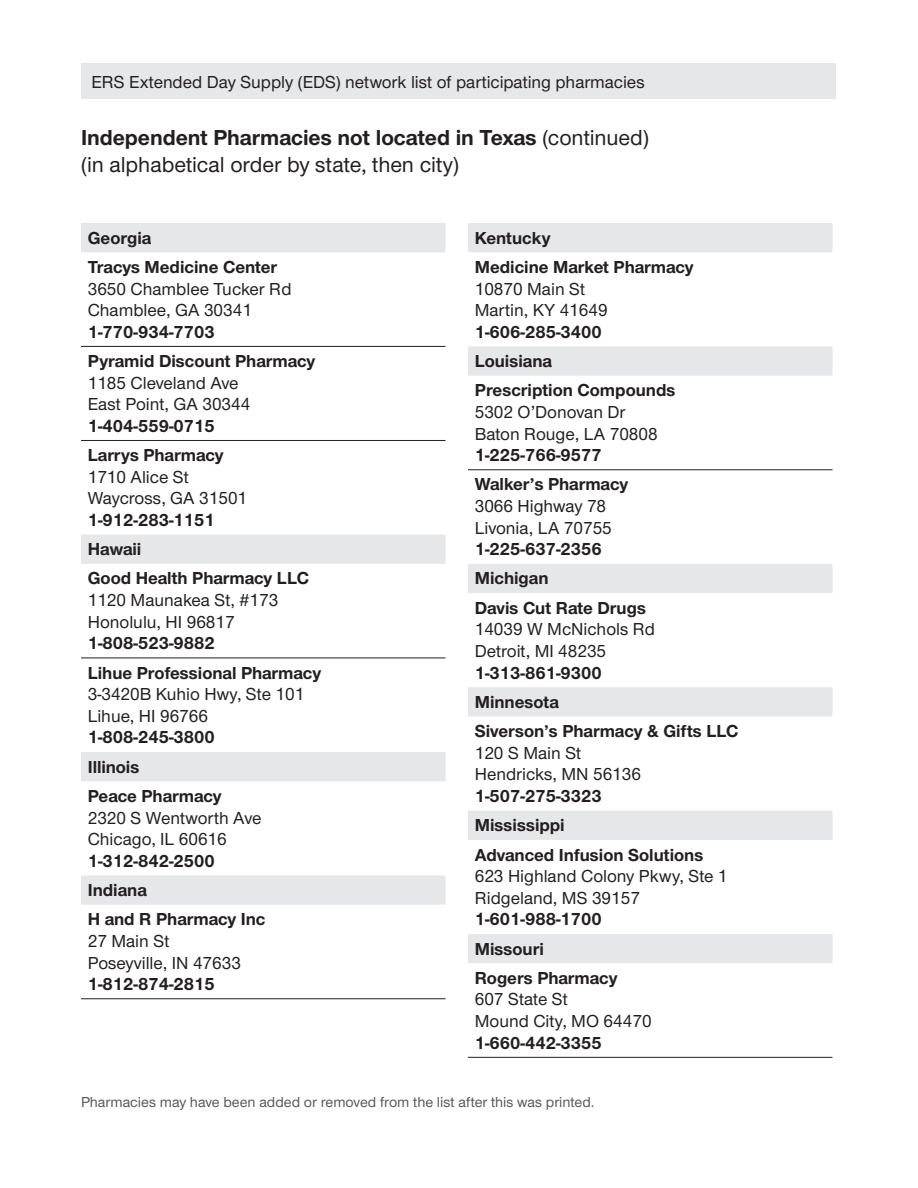
<style>
.page{position:relative;width:918px;height:1188px;background:#fff}
.page>*{position:absolute;margin:0;border:0;box-sizing:border-box;transform-origin:0 0}
.Body_12_15_-_UHC_MB{font:700 22.5px "UHC Sans";color:#231f20}
.Body_12_15_-_UHC_MB-2{font:500 22.5px "UHC Sans";letter-spacing:-.005em;color:#231f20}
.Body_12_15_-_UHC_MB-3{font:700 18px "UHC Sans";color:#231f20}
.t1{font:500 18px "UHC Sans";color:#231f20}
.t2{font:500 15px "UHC Sans";color:#57585a}
.s1{font-weight:500}
</style>
<div class="page">
<div style="left:81px;top:63px;width:755px;height:36px;background:#e6e7e9"></div>
<svg style="left:81px;top:223px;width:365px;height:682px"></svg>
<hr style="left:81px;top:999px;width:365px;height:1px;background:#231f20">
<hr style="left:81px;top:346px;width:365px;height:1px;background:#231f20">
<hr style="left:81px;top:440px;width:365px;height:1px;background:#231f20">
<hr style="left:81px;top:658px;width:365px;height:1px;background:#231f20">
<svg style="left:468px;top:223px;width:364px;height:740px"></svg>
<hr style="left:468px;top:1057px;width:364px;height:1px;background:#231f20">
<hr style="left:468px;top:470px;width:364px;height:1px;background:#231f20">
<p class="t1" style="left:91px;top:70px;width:555px">ERS Extended Day Supply (EDS) network list of participating pharmacies</p>
<p class="Body_12_15_-_UHC_MB" style="left:81px;top:122px;width:570px">Independent Pharmacies not located in Texas <span class="s1">(continued)</span></p>
<p class="Body_12_15_-_UHC_MB-2" style="left:81px;top:149px;width:380px">(in alphabetical order by state, then city)</p>
<p class="Body_12_15_-_UHC_MB-3" style="left:88px;top:226px;width:65px">Georgia</p>
<p class="Body_12_15_-_UHC_MB-3" style="left:88px;top:255px;width:191px">Tracys Medicine Center</p>
<p class="t1" style="left:88px;top:277px;width:205px">3650 Chamblee Tucker Rd</p>
<p class="t1" style="left:88px;top:298px;width:166px">Chamblee, GA 30341</p>
<p class="Body_12_15_-_UHC_MB-3" style="left:88px;top:320px;width:129px">1-770-934-7703</p>
<p class="Body_12_15_-_UHC_MB-3" style="left:88px;top:349px;width:229px">Pyramid Discount Pharmacy</p>
<p class="t1" style="left:88px;top:371px;width:152px">1185 Cleveland Ave</p>
<p class="t1" style="left:88px;top:392px;width:164px">East Point, GA 30344</p>
<p class="Body_12_15_-_UHC_MB-3" style="left:88px;top:414px;width:129px">1-404-559-0715</p>
<p class="Body_12_15_-_UHC_MB-3" style="left:88px;top:443px;width:137px">Larrys Pharmacy</p>
<p class="t1" style="left:88px;top:465px;width:103px">1710 Alice St</p>
<p class="t1" style="left:88px;top:486px;width:161px">Waycross, GA 31501</p>
<p class="Body_12_15_-_UHC_MB-3" style="left:88px;top:508px;width:129px">1-912-283-1151</p>
<p class="Body_12_15_-_UHC_MB-3" style="left:88px;top:537px;width:55px">Hawaii</p>
<p class="Body_12_15_-_UHC_MB-3" style="left:88px;top:566px;width:223px">Good Health Pharmacy LLC</p>
<p class="t1" style="left:88px;top:588px;width:192px">1120 Maunakea St, #173</p>
<p class="t1" style="left:88px;top:610px;width:148px">Honolulu, HI 96817</p>
<p class="Body_12_15_-_UHC_MB-3" style="left:88px;top:631px;width:129px">1-808-523-9882</p>
<p class="Body_12_15_-_UHC_MB-3" style="left:88px;top:660px;width:235px">Lihue Professional Pharmacy</p>
<p class="t1" style="left:88px;top:682px;width:218px">3-3420B Kuhio Hwy, Ste 101</p>
<p class="t1" style="left:88px;top:704px;width:122px">Lihue, HI 96766</p>
<p class="Body_12_15_-_UHC_MB-3" style="left:88px;top:725px;width:129px">1-808-245-3800</p>
<p class="Body_12_15_-_UHC_MB-3" style="left:88px;top:755px;width:53px">Illinois</p>
<p class="Body_12_15_-_UHC_MB-3" style="left:88px;top:784px;width:135px">Peace Pharmacy</p>
<p class="t1" style="left:88px;top:806px;width:175px">2320 S Wentworth Ave</p>
<p class="t1" style="left:88px;top:827px;width:141px">Chicago, IL 60616</p>
<p class="Body_12_15_-_UHC_MB-3" style="left:88px;top:849px;width:129px">1-312-842-2500</p>
<p class="Body_12_15_-_UHC_MB-3" style="left:88px;top:878px;width:61px">Indiana</p>
<p class="Body_12_15_-_UHC_MB-3" style="left:88px;top:907px;width:179px">H and R Pharmacy Inc</p>
<p class="t1" style="left:88px;top:929px;width:83px">27 Main St</p>
<p class="t1" style="left:88px;top:951px;width:155px">Poseyville, IN 47633</p>
<p class="Body_12_15_-_UHC_MB-3" style="left:88px;top:972px;width:129px">1-812-874-2815</p>
<p class="Body_12_15_-_UHC_MB-3" style="left:475px;top:226px;width:77px">Kentucky</p>
<p class="Body_12_15_-_UHC_MB-3" style="left:475px;top:255px;width:221px">Medicine Market Pharmacy</p>
<p class="t1" style="left:475px;top:277px;width:112px">10870 Main St</p>
<p class="t1" style="left:475px;top:298px;width:134px">Martin, KY 41649</p>
<p class="Body_12_15_-_UHC_MB-3" style="left:475px;top:320px;width:129px">1-606-285-3400</p>
<p class="Body_12_15_-_UHC_MB-3" style="left:475px;top:349px;width:79px">Louisiana</p>
<p class="Body_12_15_-_UHC_MB-3" style="left:475px;top:378px;width:202px">Prescription Compounds</p>
<p class="t1" style="left:475px;top:400px;width:152px">5302 O’Donovan Dr</p>
<p class="t1" style="left:475px;top:422px;width:185px">Baton Rouge, LA 70808</p>
<p class="Body_12_15_-_UHC_MB-3" style="left:475px;top:443px;width:129px">1-225-766-9577</p>
<p class="Body_12_15_-_UHC_MB-3" style="left:475px;top:472px;width:155px">Walker’s Pharmacy</p>
<p class="t1" style="left:475px;top:494px;width:133px">3066 Highway 78</p>
<p class="t1" style="left:475px;top:516px;width:139px">Livonia, LA 70755</p>
<p class="Body_12_15_-_UHC_MB-3" style="left:475px;top:537px;width:129px">1-225-637-2356</p>
<p class="Body_12_15_-_UHC_MB-3" style="left:475px;top:566px;width:75px">Michigan</p>
<p class="Body_12_15_-_UHC_MB-3" style="left:475px;top:596px;width:173px">Davis Cut Rate Drugs</p>
<p class="t1" style="left:475px;top:617px;width:182px">14039 W McNichols Rd</p>
<p class="t1" style="left:475px;top:639px;width:133px">Detroit, MI 48235</p>
<p class="Body_12_15_-_UHC_MB-3" style="left:475px;top:660px;width:129px">1-313-861-9300</p>
<p class="Body_12_15_-_UHC_MB-3" style="left:475px;top:690px;width:86px">Minnesota</p>
<p class="Body_12_15_-_UHC_MB-3" style="left:475px;top:719px;width:265px">Siverson’s Pharmacy &amp; Gifts LLC</p>
<p class="t1" style="left:475px;top:741px;width:108px">120 S Main St</p>
<p class="t1" style="left:475px;top:762px;width:168px">Hendricks, MN 56136</p>
<p class="Body_12_15_-_UHC_MB-3" style="left:475px;top:784px;width:129px">1-507-275-3323</p>
<p class="Body_12_15_-_UHC_MB-3" style="left:475px;top:813px;width:91px">Mississippi</p>
<p class="Body_12_15_-_UHC_MB-3" style="left:475px;top:842px;width:230px">Advanced Infusion Solutions</p>
<p class="t1" style="left:475px;top:864px;width:254px">623 Highland Colony Pkwy, Ste 1</p>
<p class="t1" style="left:475px;top:886px;width:167px">Ridgeland, MS 39157</p>
<p class="Body_12_15_-_UHC_MB-3" style="left:475px;top:907px;width:129px">1-601-988-1700</p>
<p class="Body_12_15_-_UHC_MB-3" style="left:475px;top:937px;width:71px">Missouri</p>
<p class="Body_12_15_-_UHC_MB-3" style="left:475px;top:966px;width:144px">Rogers Pharmacy</p>
<p class="t1" style="left:475px;top:987px;width:95px">607 State St</p>
<p class="t1" style="left:475px;top:1009px;width:178px">Mound City, MO 64470</p>
<p class="Body_12_15_-_UHC_MB-3" style="left:475px;top:1031px;width:129px">1-660-442-3355</p>
<p class="t2" style="left:81px;top:1092px;width:515px">Pharmacies may have been added or removed from the list after this was printed.</p>
</div>
